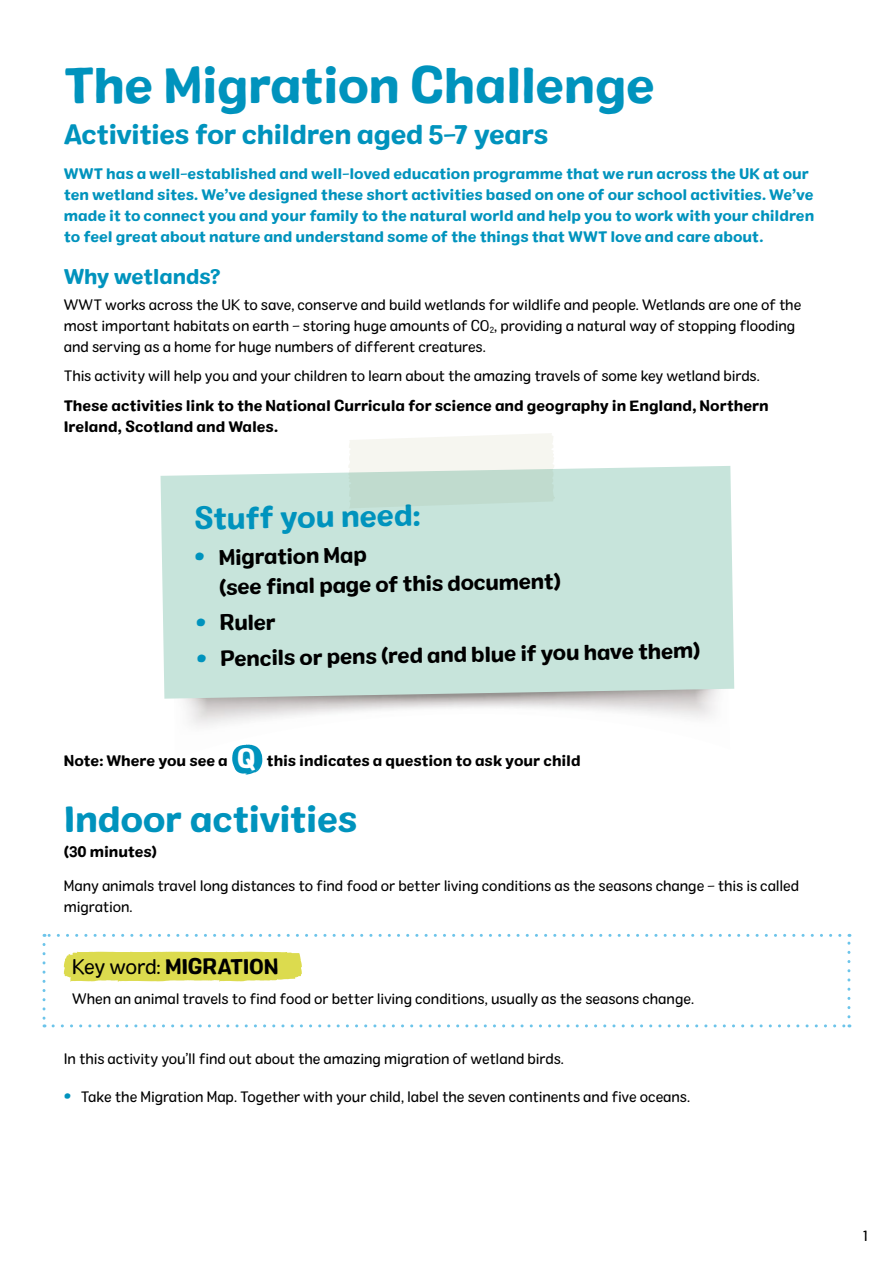
<style>
.page{position:relative;width:893px;height:1263px;background:#fff}
.page>*{position:absolute;margin:0;border:0;box-sizing:border-box;transform-origin:0 0}
.t1{font:49.5px "Colby St Bld";letter-spacing:-.02em;color:#0093bd}
.t2{font:36px "Colby St Bld";letter-spacing:-.02em;color:#0093bd}
.t3{font:29.85px "Colby St Bld";color:#0093bd}
.t4{font:27px "Colby St Bld";letter-spacing:-.025em;color:#0093bd}
.t5{font:21.3px/29.8px "Colby St Bld";color:#000}
.t6{font:21px "Colby St Bld";letter-spacing:-.015em;color:#000}
.t7{font:21px "Colby St Bld";letter-spacing:-.015em;color:#0093bd}
.t8{font:15px/21px "Colby St Reg";letter-spacing:-.01em;color:#000}
.t9{font:15px/21px "Colby St Bld";letter-spacing:-.005em;color:#0093bd}
.t10{font:15px/21px "Colby St Bld";letter-spacing:-.005em;color:#000}
.s1{font-size:29.85px;color:#0093bd}
.s2{font-family:"Colby St Reg"}
.s3{font-family:"Colby St Bld";font-size:21px;color:#0093bd}
</style>
<div class="page">
<div style="left:161px;top:466px;width:573px;height:233px;background:#c7e4db"></div>
<svg style="left:348px;top:433px;width:207px;height:75px"></svg>
<div style="left:64px;top:952px;width:238px;height:29px;background:#dcdb4e"></div>
<svg style="left:43px;top:944px;width:3px;height:83px"></svg>
<svg style="left:53px;top:1024px;width:797px;height:3px"></svg>
<svg style="left:847px;top:934px;width:3px;height:83px"></svg>
<svg style="left:44px;top:934px;width:796px;height:3px"></svg>
<svg style="left:232px;top:744px;width:30px;height:31px"></svg>
<h1 class="t1" style="left:64px;top:54px;width:593px">The Migration Challenge</h1>
<h3 class="t4" style="left:64px;top:117px;width:486px">Activities for children aged 5-7 years</h3>
<p class="t9" style="left:64px;top:163px;width:752px">WWT has a well-established and well-loved education programme that we run across the UK at our ten wetland sites. We’ve designed these short activities based on one of our school activities. We’ve made it to connect you and your family to the natural world and help you to work with your children to feel great about nature and understand some of the things that WWT love and care about.</p>
<h3 class="t7" style="left:64px;top:263px;width:158px">Why wetlands?</h3>
<p class="t8" style="left:64px;top:294px;width:739px">WWT works across the UK to save, conserve and build wetlands for wildlife and people. Wetlands are one of the most important habitats on earth – storing huge amounts of CO<sub>2</sub>, providing a natural way of stopping flooding and serving as a home for huge numbers of different creatures.</p>
<p class="t8" style="left:64px;top:365px;width:698px">This activity will help you and your children to learn about the amazing travels of some key wetland birds.</p>
<p class="t10" style="left:64px;top:395px;width:706px">These activities link to the National Curricula for science and geography in England, Northern<br>Ireland, Scotland and Wales.</p>
<h3 class="t3" style="left:193px;top:500px;width:229px;rotate:-1deg">Stuff you need:</h3>
<h3 class="t5" style="left:218px;top:542px;width:343px;text-indent:-24px;rotate:-1deg"><span class="s1">•</span> Migration Map<br>(see final page of this document)</h3>
<h3 class="t5" style="left:195px;top:609px;width:82px;rotate:-1deg"><span class="s1">•</span> Ruler</h3>
<h3 class="t5" style="left:196px;top:644px;width:506px;rotate:-1deg"><span class="s1">•</span> Pencils or pens (red and blue if you have them)</h3>
<p class="t10" style="left:64px;top:750px;width:165px">Note: Where you see a</p>
<p class="t10" style="left:266px;top:750px;width:316px">this indicates a question to ask your child</p>
<h2 class="t2" style="left:64px;top:796px;width:295px">Indoor activities</h2>
<p class="t10" style="left:64px;top:842px;width:95px">(30 minutes)</p>
<p class="t8" style="left:64px;top:875px;width:737px">Many animals travel long distances to find food or better living conditions as the seasons change – this is called migration.</p>
<h3 class="t6" style="left:72px;top:953px;width:208px"><span class="s2">Key word:</span> MIGRATION</h3>
<p class="t8" style="left:72px;top:988px;width:623px">When an animal travels to find food or better living conditions, usually as the seasons change.</p>
<p class="t8" style="left:64px;top:1048px;width:502px">In this activity you’ll find out about the amazing migration of wetland birds.</p>
<p class="t8" style="left:64px;top:1086px;width:628px"><span class="s3">•</span> Take the Migration Map. Together with your child, label the seven continents and five oceans.</p>
<p class="t8" style="left:863px;top:1225px;width:6px">1</p>
</div>
